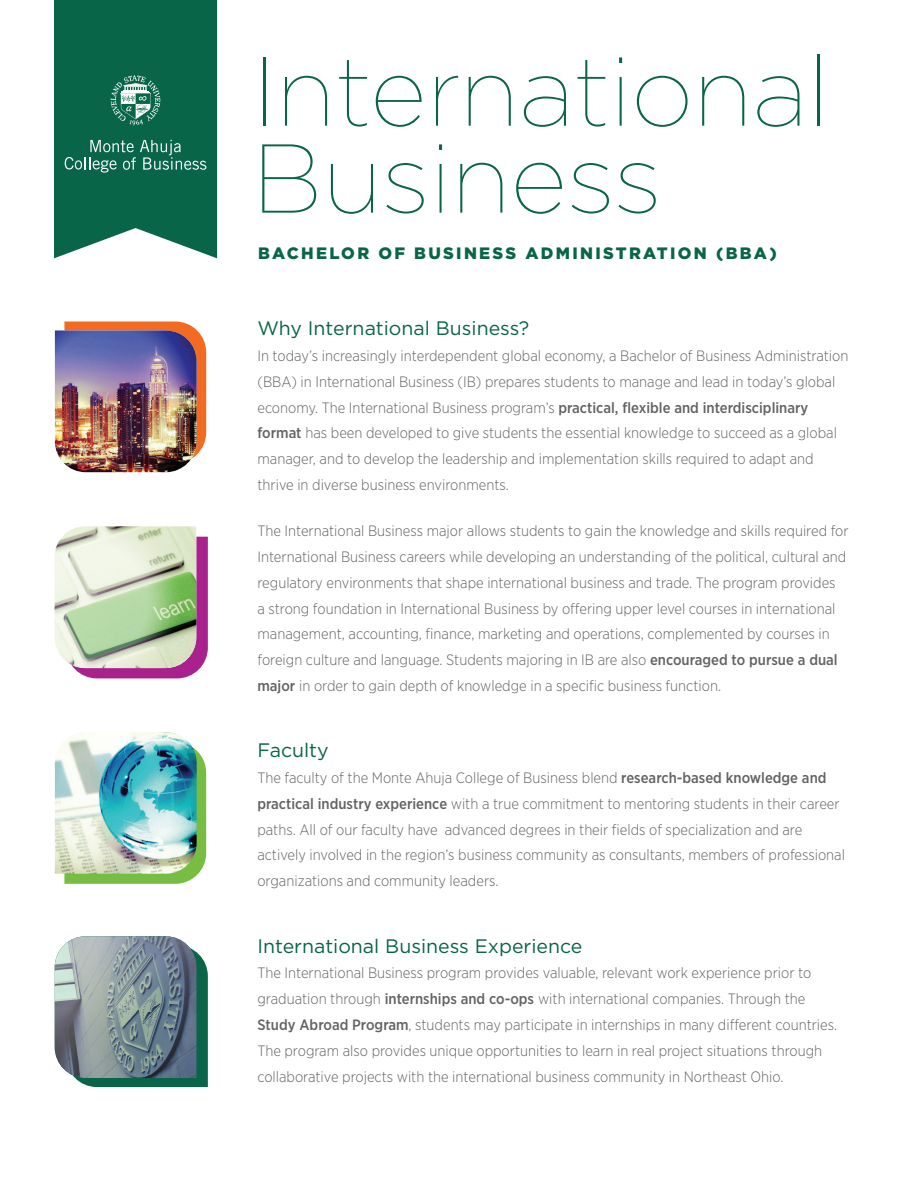
<style>
.page{position:relative;width:918px;height:1188px;background:#fff}
.page>*{position:absolute;margin:0;border:0;box-sizing:border-box;transform-origin:0 0}
.t1{font:100 97.5px/87px "Gotham";color:#096547}
.t2{font:19.5px "Gotham";color:#096547}
.t3{font:900 16.5px "Gotham";letter-spacing:.14em;color:#096547}
.t4{font:300 15px/25.8px "Gotham Narrow";color:#636366}
.s1{font-weight:500}
</style>
<div class="page">
<svg style="left:64px;top:751px;width:142px;height:133px;background:#85c457"></svg>
<svg style="left:64px;top:322px;width:142px;height:132px;background:#f47b39"></svg>
<img style="left:55px;top:330px;width:142px;height:142px">
<svg style="left:74px;top:527px;width:134px;height:151px;background:#b4419c"></svg>
<img style="left:55px;top:526px;width:141px;height:142px">
<img style="left:55px;top:732px;width:142px;height:142px">
<svg style="left:75px;top:952px;width:133px;height:135px;background:#196e53"></svg>
<img style="left:55px;top:936px;width:141px;height:142px">
<svg style="left:54px;top:0;width:163px;height:258px;background:#1f7357"></svg>
<h1 class="t1" style="left:252px;top:45px;width:578px">International<br>Business</h1>
<p class="t3" style="left:258px;top:242px;width:520px">BACHELOR OF BUSINESS ADMINISTRATION (BBA)</p>
<h2 class="t2" style="left:257px;top:316px;width:273px">Why International Business?</h2>
<p class="t4" style="left:257px;top:343px;width:592px">In today’s increasingly interdependent global economy, a Bachelor of Business Administration (BBA) in International Business (IB) prepares students to manage and lead in today’s global economy. The International Business program’s <span class="s1">practical, flexible and interdisciplinary format</span> has been developed to give students the essential knowledge to succeed as a global manager, and to develop the leadership and implementation skills required to adapt and thrive in diverse business environments.</p>
<p class="t4" style="left:257px;top:518px;width:593px">The International Business major allows students to gain the knowledge and skills required for International Business careers while developing an understanding of the political, cultural and regulatory environments that shape international business and trade. The program provides<br>a strong foundation in International Business by offering upper level courses in international management, accounting, finance, marketing and operations, complemented by courses in foreign culture and language. Students majoring in IB are also <span class="s1">encouraged to pursue a dual major</span> in order to gain depth of knowledge in a specific business function.</p>
<h2 class="t2" style="left:257px;top:738px;width:73px">Faculty</h2>
<p class="t4" style="left:257px;top:764px;width:589px">The faculty of the Monte Ahuja College of Business blend <span class="s1">research-based knowledge and practical industry experience</span> with a true commitment to mentoring students in their career paths. All of our faculty have advanced degrees in their fields of specialization and are actively involved in the region’s business community as consultants, members of professional organizations and community leaders.</p>
<h2 class="t2" style="left:257px;top:933px;width:327px">International Business Experience</h2>
<p class="t4" style="left:257px;top:960px;width:581px">The International Business program provides valuable, relevant work experience prior to graduation through <span class="s1">internships and co-ops</span> with international companies. Through the <span class="s1">Study Abroad Program</span>, students may participate in internships in many different countries.<br>The program also provides unique opportunities to learn in real project situations through collaborative projects with the international business community in Northeast Ohio.</p>
</div>
